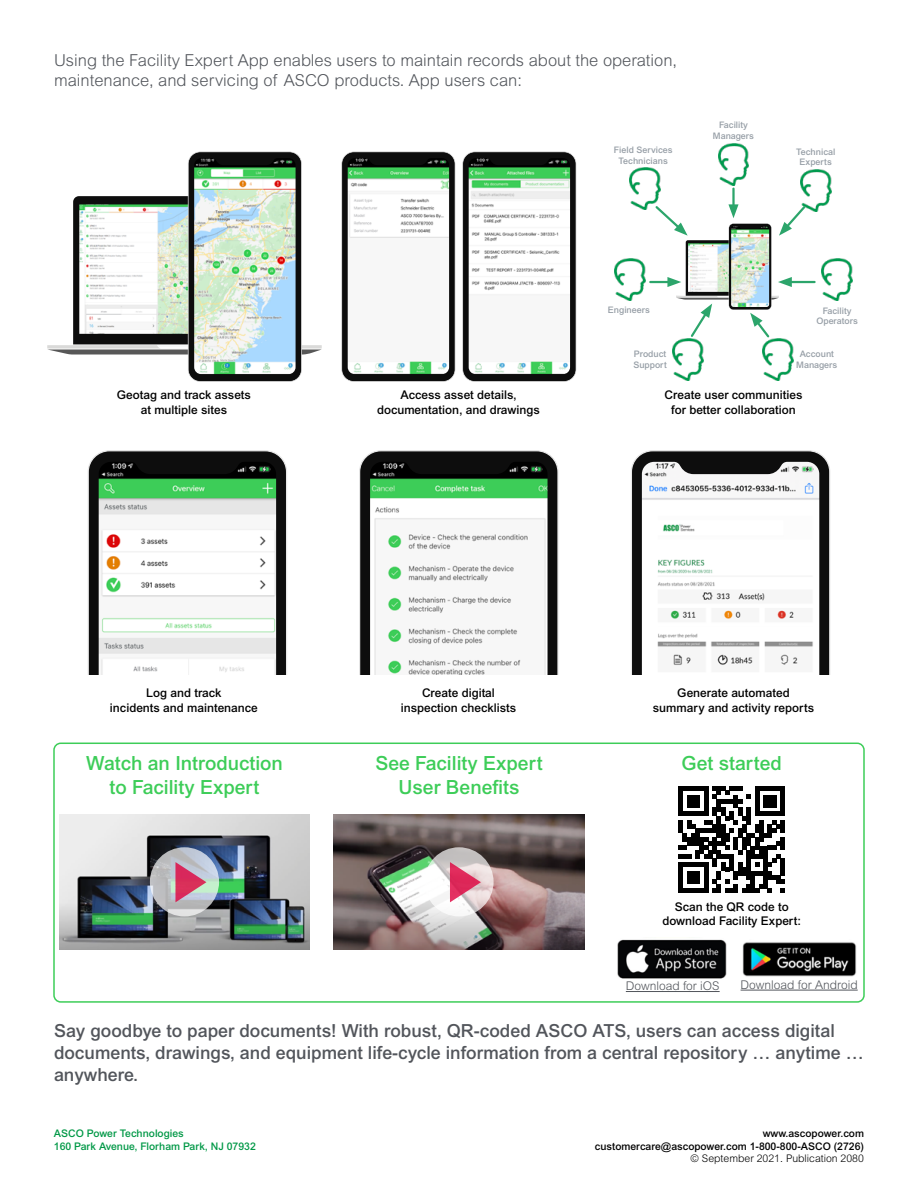
<style>
.page{position:relative;width:918px;height:1188px;background:#fff}
.page>*{position:absolute;margin:0;border:0;box-sizing:border-box;transform-origin:0 0}
.t1{font:500 19.5px/23.4px "Arial MT Pro";color:#3dcd58;text-align:center}
.t2{font:500 18px/21.6px "Arial MT Pro";color:#52555b}
.t3{font:300 16.5px/19.8px "Arial MT Pro";color:#52555b}
.t4{font:500 12px/15px "Arial MT Pro";color:#000;text-align:center}
.t5{font:300 12px "Arial MT Pro";color:#52555b}
.t6{font:500 10.5px/12.6px "Arial MT Pro";color:#000;text-align:right}
.t7{font:500 10.5px/12.6px "Arial MT Pro";color:#009846}
.t8{font:300 10.5px "Arial MT Pro";color:#000}
.t9{font:500 9px/10.8px "Arial MT Pro";color:#969ea6;text-align:center}
</style>
<div class="page">
<svg style="left:88px;top:450px;width:199px;height:225px"></svg>
<svg style="left:359px;top:450px;width:200px;height:225px"></svg>
<svg style="left:631px;top:450px;width:199px;height:225px"></svg>
<svg style="left:47px;top:152px;width:275px;height:230px"></svg>
<svg style="left:341px;top:152px;width:114px;height:230px"></svg>
<svg style="left:462px;top:152px;width:114px;height:230px"></svg>
<img style="left:630px;top:168px;width:31px;height:42px">
<img style="left:718px;top:144px;width:31px;height:42px">
<img style="left:672px;top:340px;width:31px;height:40px">
<img style="left:614px;top:258px;width:31px;height:43px">
<img style="left:800px;top:169px;width:31px;height:42px">
<img style="left:822px;top:258px;width:31px;height:43px">
<img style="left:762px;top:340px;width:31px;height:40px">
<hr style="left:732px;top:189px;width:3px;height:20px;background:#2ca56b">
<hr style="left:650px;top:281px;width:22px;height:2px;background:#2ca56b">
<hr style="left:787px;top:281px;width:28px;height:2px;background:#2ca56b">
<svg style="left:653px;top:204px;width:154px;height:136px"></svg>
<hr style="left:741px;top:990px;width:117px;height:1px;background:#52555b">
<img style="left:742px;top:942px;width:115px;height:35px">
<hr style="left:626px;top:991px;width:94px;height:1px;background:#52555b">
<img style="left:617px;top:939px;width:110px;height:40px">
<img style="left:59px;top:814px;width:251px;height:135px">
<svg style="left:150px;top:847px;width:69px;height:69px;background:#bec5c7"></svg>
<svg style="left:175px;top:862px;width:31px;height:40px"></svg>
<img style="left:334px;top:814px;width:250px;height:135px">
<svg style="left:424px;top:847px;width:70px;height:69px"></svg>
<svg style="left:450px;top:862px;width:31px;height:40px"></svg>
<div style="left:53px;top:743px;width:812px;height:260px;border:2px solid #3dcd58;border-radius:7px"></div>
<svg style="left:679px;top:786px;width:106px;height:106px"></svg>
<h3 class="t3" style="left:54px;top:51px;width:625px">Using the Facility Expert App enables users to maintain records about the operation, maintenance, and servicing of ASCO products. App users can:</h3>
<p class="t9" style="left:614px;top:145px;width:60px">Field Services<br>Technicians</p>
<p class="t9" style="left:713px;top:120px;width:43px">Facility<br>Managers</p>
<p class="t9" style="left:796px;top:146px;width:41px">Technical<br>Experts</p>
<p class="t9" style="left:608px;top:305px;width:44px">Engineers</p>
<p class="t9" style="left:633px;top:349px;width:35px;text-align:left">Product<br>Support</p>
<p class="t9" style="left:816px;top:305px;width:43px">Facility<br>Operators</p>
<p class="t9" style="left:796px;top:349px;width:43px">Account<br>Managers</p>
<p class="t4" style="left:117px;top:388px;width:136px">Geotag and track assets at multiple sites</p>
<p class="t4" style="left:377px;top:388px;width:164px">Access asset details, documentation, and drawings</p>
<p class="t4" style="left:665px;top:388px;width:139px">Create user communities for better collaboration</p>
<p class="t4" style="left:110px;top:685px;width:149px">Log and track<br>incidents and maintenance</p>
<p class="t4" style="left:401px;top:685px;width:117px">Create digital inspection checklists</p>
<p class="t4" style="left:653px;top:685px;width:163px">Generate automated summary and activity reports</p>
<h1 class="t1" style="left:86px;top:752px;width:198px">Watch an Introduction</h1>
<h1 class="t1" style="left:682px;top:752px;width:102px">Get started</h1>
<h1 class="t1" style="left:110px;top:776px;width:151px">to Facility Expert</h1>
<h1 class="t1" style="left:375px;top:752px;width:169px">See Facility Expert<br>User Benefits</h1>
<p class="t4" style="left:662px;top:900px;width:140px;line-height:14.4px">Scan the QR code to download Facility Expert:</p>
<p class="t5" style="left:626px;top:979px;width:95px">Download for iOS</p>
<p class="t5" style="left:741px;top:977px;width:119px">Download for Android</p>
<h2 class="t2" style="left:54px;top:1021px;width:811px">Say goodbye to paper documents! With robust, QR-coded ASCO ATS, users can access digital documents, drawings, and equipment life-cycle information from a central repository … anytime … anywhere.</h2>
<p class="t7" style="left:54px;top:1128px;width:203px">ASCO Power Technologies<br>160 Park Avenue, Florham Park, NJ 07932</p>
<p class="t6" style="left:595px;top:1128px;width:271px">www.ascopower.com<br>customercare@ascopower.com 1-800-800-ASCO (2726)</p>
<p class="t8" style="left:691px;top:1152px;width:175px">© September 2021. Publication 2080</p>
</div>
